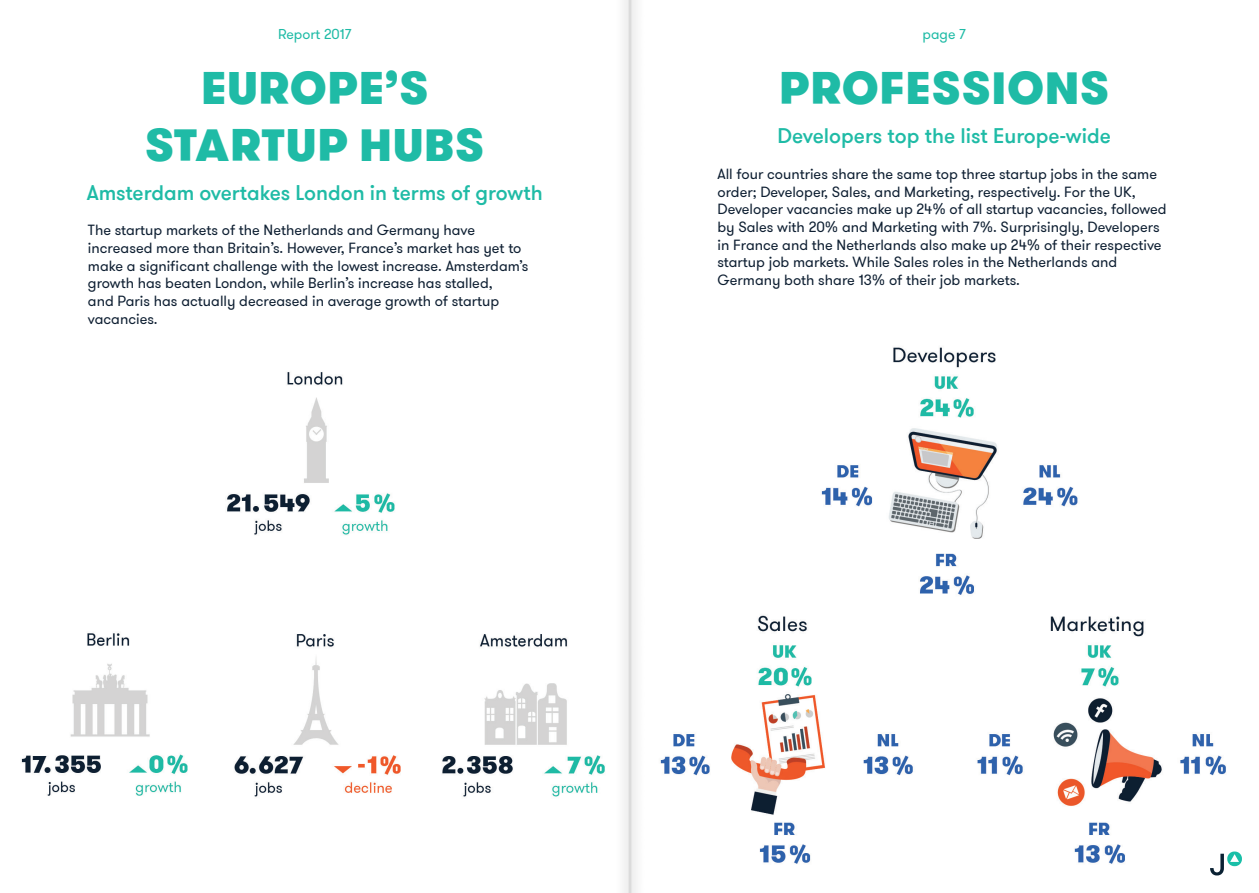
<style>
.page{position:relative;width:1259px;height:893px;background:#fff}
.page>*{position:absolute;margin:0;border:0;box-sizing:border-box;transform-origin:0 0}
.t1{font:900 45px "GT Walsheim";letter-spacing:.02em;color:#1fbba6}
.t2{font:500 21px "GT Walsheim";color:#1fbba6}
.t3{font:14.7px/17.7px "GT Walsheim";color:#0e1f32}
.t4{font:14.25px "GT Walsheim";color:#1fbba6}
</style>
<div class="page">
<img style="left:660px;top:347px;width:566px;height:529px">
<img style="left:21px;top:372px;width:584px;height:425px">
<svg style="left:1210px;top:851px;width:32px;height:24px"></svg>
<img style="left:624px;top:0;width:12px;height:893px">
<p class="t4" style="left:278px;top:26px;width:75px">Report 2017</p>
<p class="t4" style="left:922px;top:26px;width:45px">page 7</p>
<p class="t1" style="left:201px;top:58px;width:229px">EUROPE’S</p>
<p class="t1" style="left:145px;top:115px;width:340px">STARTUP HUBS</p>
<p class="t1" style="left:779px;top:58px;width:331px">PROFESSIONS</p>
<p class="t2" style="left:777px;top:122px;width:335px">Developers top the list Europe-wide</p>
<p class="t3" style="left:717px;top:166px;width:450px">All four countries share the same top three startup jobs in the same order; Developer, Sales, and Marketing, respectively. For the UK, Developer vacancies make up 24% of all startup vacancies, followed by Sales with 20% and Marketing with 7%. Surprisingly, Developers in France and the Netherlands also make up 24% of their respective startup job markets. While Sales roles in the Netherlands and</p>
<p class="t3" style="left:717px;top:271px;width:304px">Germany both share 13% of their job markets.</p>
<p class="t2" style="left:87px;top:179px;width:457px">Amsterdam overtakes London in terms of growth</p>
<p class="t3" style="left:88px;top:222px;width:388px">The startup markets of the Netherlands and Germany have</p>
<p class="t3" style="left:88px;top:239px;width:442px">increased more than Britain’s. However, France’s market has yet to make a significant challenge with the lowest increase. Amsterdam’s growth has beaten London, while Berlin’s increase has stalled,</p>
<p class="t3" style="left:88px;top:292px;width:413px">and Paris has actually decreased in average growth of startup vacancies.</p>
</div>
